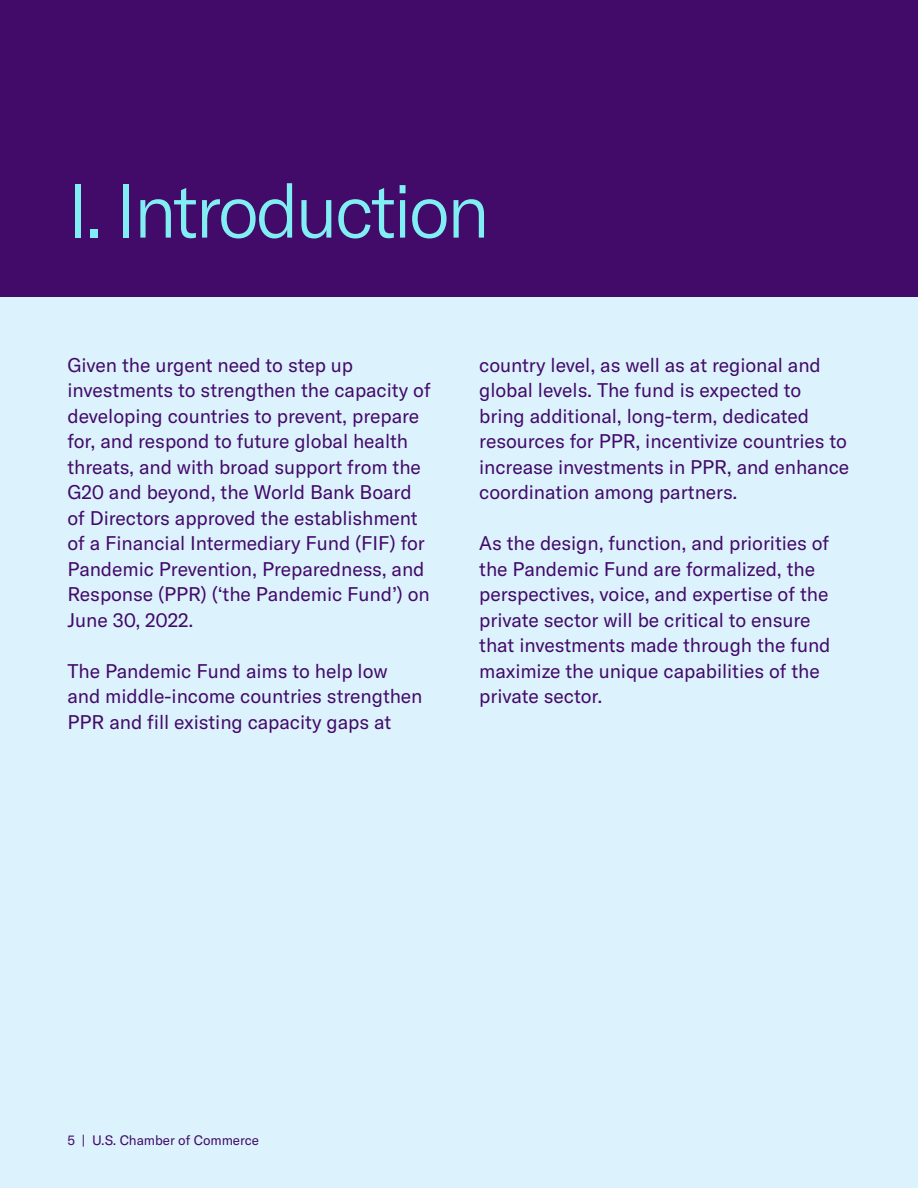
<style>
.page{position:relative;width:918px;height:1188px;background:#dcf2fd}
.page>*{position:absolute;margin:0;border:0;box-sizing:border-box;transform-origin:0 0}
.t1{font:300 75px "GT America";letter-spacing:-.05em;color:#81eef3}
.t2{font:19.5px/25.5px "GT America";letter-spacing:-.005em;color:#420a69}
.t3{font:13.5px "GT America";letter-spacing:-.005em;color:#420a69}
</style>
<div class="page">
<div style="left:0;top:0;width:918px;height:296px;background:#420a69"></div>
<h1 class="t1" style="left:68px;top:167px;width:424px">I. Introduction</h1>
<p class="t2" style="left:68px;top:352px;width:365px">Given the urgent need to step up investments to strengthen the capacity of developing countries to prevent, prepare for, and respond to future global health threats, and with broad support from the G20 and beyond, the World Bank Board of Directors approved the establishment of a Financial Intermediary Fund (FIF) for Pandemic Prevention, Preparedness, and Response (PPR) (‘the Pandemic Fund’) on June 30, 2022.</p>
<p class="t2" style="left:68px;top:658px;width:357px">The Pandemic Fund aims to help low and middle-income countries strengthen<br>PPR and fill existing capacity gaps at</p>
<p class="t2" style="left:479px;top:352px;width:372px">country level, as well as at regional and global levels. The fund is expected to bring additional, long-term, dedicated resources for PPR, incentivize countries to increase investments in PPR, and enhance coordination among partners.</p>
<p class="t2" style="left:479px;top:531px;width:353px">As the design, function, and priorities of the Pandemic Fund are formalized, the perspectives, voice, and expertise of the private sector will be critical to ensure that investments made through the fund maximize the unique capabilities of the private sector.</p>
<p class="t3" style="left:68px;top:1132px;width:193px">5 | U.S. Chamber of Commerce</p>
</div>
